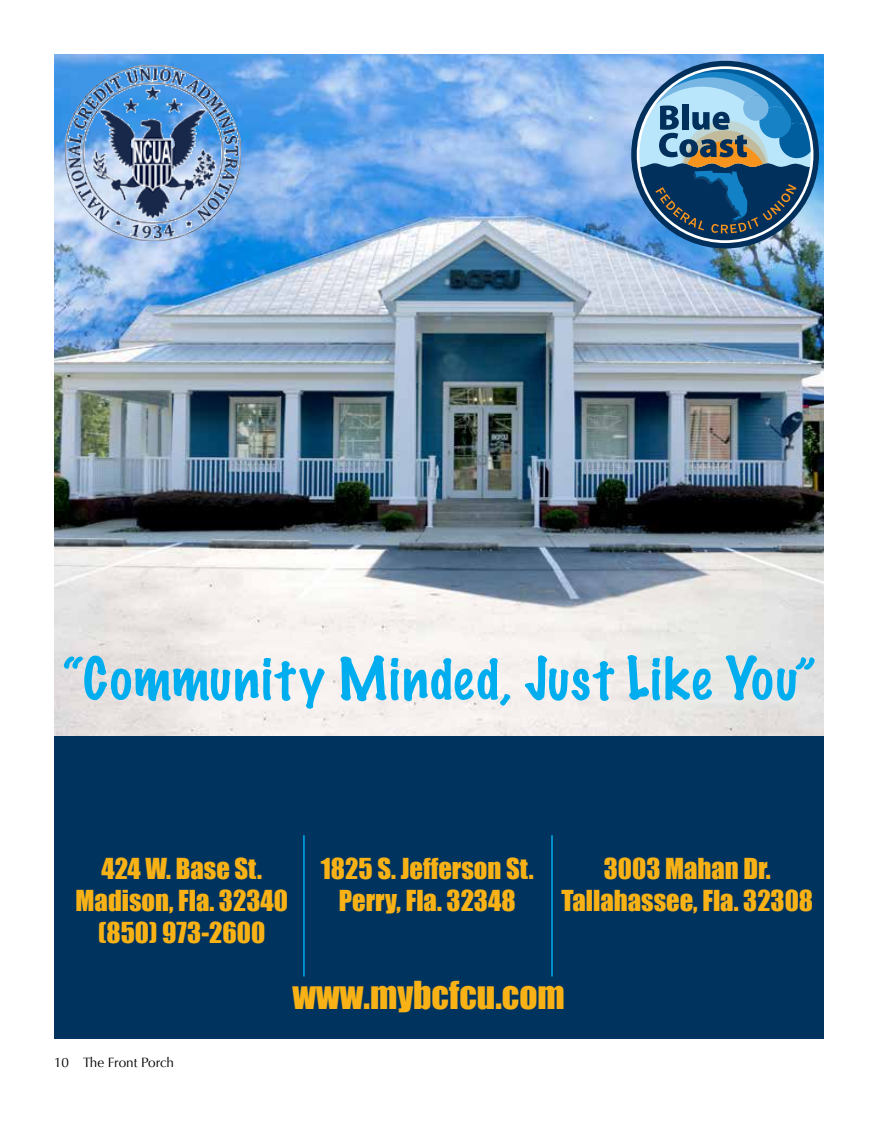
<style>
.page{position:relative;width:878px;height:1121px;background:#fff}
.page>*{position:absolute;margin:0;border:0;box-sizing:border-box;transform-origin:0 0}
.t1{font:100 53.1px "Marker Felt";letter-spacing:.04em;color:#00aeef}
.t2{font:35.4px "Impact";color:#f9b216}
.t3{font:26.55px/31.8px "Impact";color:#f9b216;text-align:center}
.t4{font:13.5px "Optima";color:#000}
</style>
<div class="page">
<img style="left:54px;top:54px;width:770px;height:682px">
<img style="left:65px;top:65px;width:176px;height:176px">
<img style="left:631px;top:61px;width:188px;height:187px">
<div style="left:54px;top:736px;width:770px;height:302px;background:#00345f"></div>
<hr style="left:551px;top:835px;width:1px;height:141px;background:#00aeef">
<hr style="left:303px;top:835px;width:2px;height:141px;background:#00aeef">
<h1 class="t1" style="left:63px;top:636px;width:753px">“Community Minded, Just Like You”</h1>
<p class="t3" style="left:76px;top:852px;width:214px">424 W. Base St.<br>Madison, Fla. 32340 (850) 973-2600</p>
<p class="t3" style="left:321px;top:852px;width:214px">1825 S. Jefferson St.<br>Perry, Fla. 32348</p>
<p class="t3" style="left:561px;top:852px;width:253px">3003 Mahan Dr.<br>Tallahassee, Fla. 32308</p>
<p class="t4" style="left:54px;top:1054px;width:121px">10 The Front Porch</p>
<h2 class="t2" style="left:292px;top:968px;width:274px">www.mybcfcu.com</h2>
</div>
